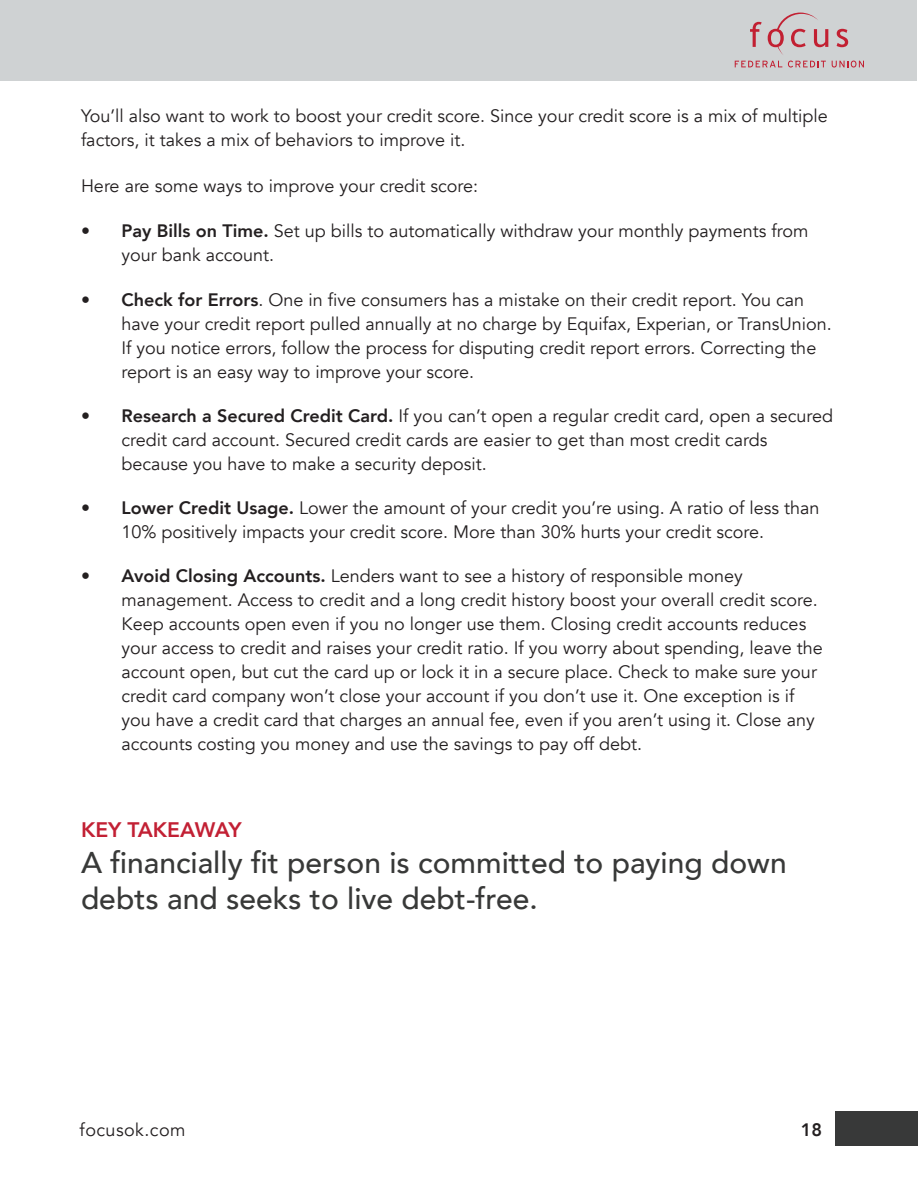
<style>
.page{position:relative;width:918px;height:1188px;background:#fff}
.page>*{position:absolute;margin:0;border:0;box-sizing:border-box;transform-origin:0 0}
.Paragraph_Style_5{font:500 30px/36px "Avenir";color:#383938}
.Paragraph_Style_4{font:800 21px "Avenir";color:#c22034}
.Paragraph-1{font:18px/24px "Avenir";color:#231f20}
.Paragraph-1-2{font:18px "Avenir";letter-spacing:.025em;color:#231f20}
.t1{font:800 18px "Avenir";color:#231f20}
.s1{font-weight:800}
</style>
<div class="page">
<div style="left:835px;top:1112px;width:82px;height:34px;background:#383939"></div>
<div style="left:1px;top:1px;width:916px;height:80px;background:#cfd2d3"></div>
<svg style="left:735px;top:61px;width:47px;height:6px"></svg>
<svg style="left:788px;top:61px;width:38px;height:7px"></svg>
<svg style="left:832px;top:61px;width:32px;height:7px"></svg>
<svg style="left:750px;top:22px;width:12px;height:25px"></svg>
<svg style="left:768px;top:13px;width:60px;height:42px"></svg>
<svg style="left:837px;top:29px;width:11px;height:18px"></svg>
<p class="Paragraph-1" style="left:81px;top:104px;width:748px">You’ll also want to work to boost your credit score. Since your credit score is a mix of multiple factors, it takes a mix of behaviors to improve it.</p>
<p class="Paragraph-1" style="left:81px;top:174px;width:399px">Here are some ways to improve your credit score:</p>
<p class="Paragraph-1" style="left:122px;top:220px;width:688px;text-indent:-40px"><span class="s1">• Pay Bills on Time.</span> Set up bills to automatically withdraw your monthly payments from your bank account.</p>
<p class="Paragraph-1" style="left:122px;top:288px;width:712px;text-indent:-40px"><span class="s1">• Check for Errors</span>. One in five consumers has a mistake on their credit report. You can have your credit report pulled annually at no charge by Equifax, Experian, or TransUnion.<br>If you notice errors, follow the process for disputing credit report errors. Correcting the report is an easy way to improve your score.</p>
<p class="Paragraph-1" style="left:122px;top:404px;width:713px;text-indent:-40px"><span class="s1">• Research a Secured Credit Card.</span> If you can’t open a regular credit card, open a secured credit card account. Secured credit cards are easier to get than most credit cards because you have to make a security deposit.</p>
<p class="Paragraph-1" style="left:122px;top:496px;width:700px;text-indent:-40px"><span class="s1">• Lower Credit Usage.</span> Lower the amount of your credit you’re using. A ratio of less than<br>10% positively impacts your credit score. More than 30% hurts your credit score.</p>
<p class="Paragraph-1" style="left:122px;top:565px;width:703px;text-indent:-40px"><span class="s1">• Avoid Closing Accounts.</span> Lenders want to see a history of responsible money management. Access to credit and a long credit history boost your overall credit score.<br>Keep accounts open even if you no longer use them. Closing credit accounts reduces your access to credit and raises your credit ratio. If you worry about spending, leave the account open, but cut the card up or lock it in a secure place. Check to make sure your credit card company won’t close your account if you don’t use it. One exception is if you have a credit card that charges an annual fee, even if you aren’t using it. Close any accounts costing you money and use the savings to pay off debt.</p>
<p class="Paragraph_Style_4" style="left:81px;top:814px;width:162px">KEY TAKEAWAY</p>
<p class="Paragraph_Style_5" style="left:81px;top:843px;width:707px">A financially fit person is committed to paying down debts and seeks to live debt-free.</p>
<p class="Paragraph-1-2" style="left:80px;top:1119px;width:107px">focusok.com</p>
<p class="t1" style="left:801px;top:1115px;width:23px">18</p>
</div>
